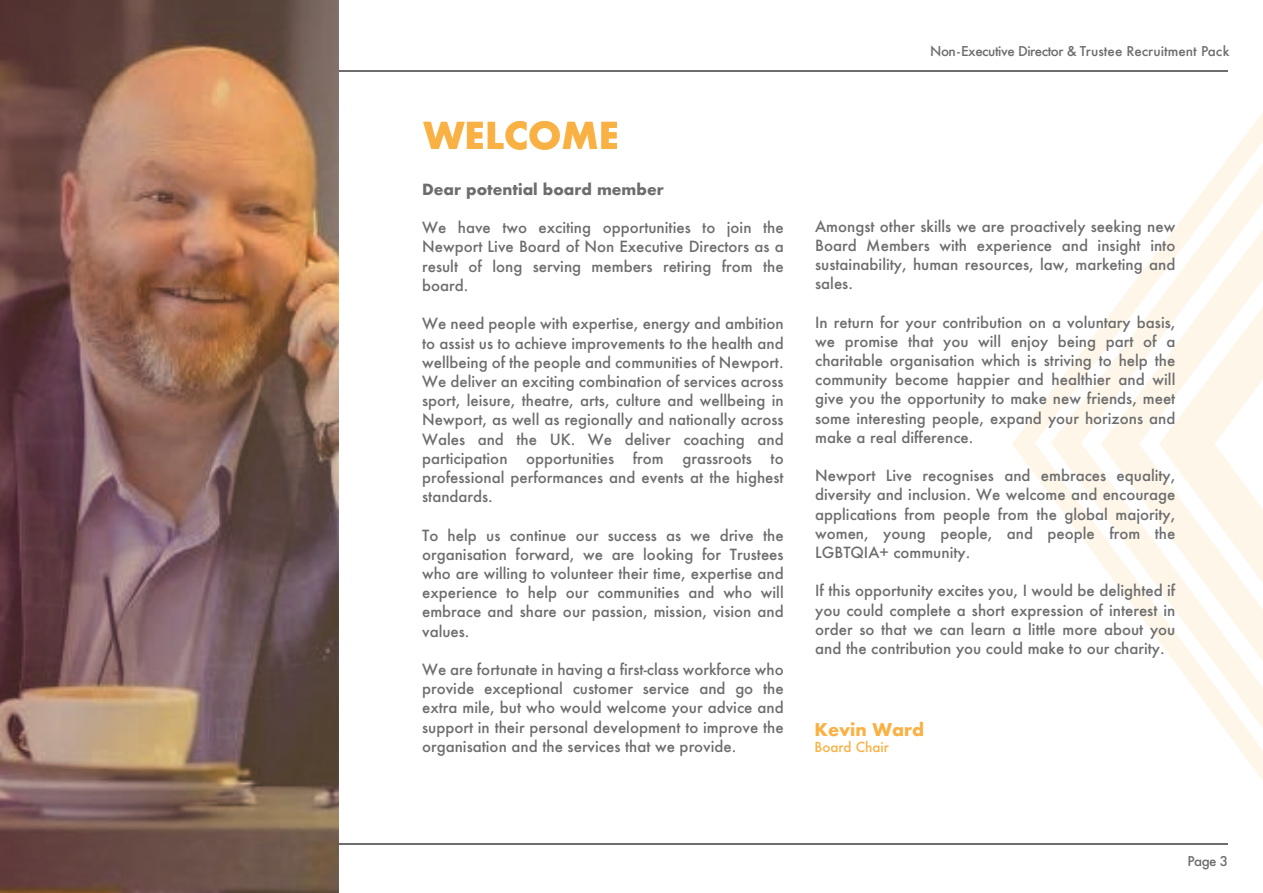
<style>
.page{position:relative;width:1263px;height:893px;background:#fff}
.page>*{position:absolute;margin:0;border:0;box-sizing:border-box;transform-origin:0 0}
.t1{font:700 36px "Futura";color:#fab144}
.t2{font:700 17.1px "Futura";color:#fab144}
.t3{font:500 15px/19.2px "Futura";color:#6d6d6d;text-align:justify}
.t4{font:700 15px "Futura";color:#6d6d6d}
.t5{font:500 13.5px "Futura";color:#fab144}
.t6{font:500 13.2px "Futura";letter-spacing:-.035em;color:#6d6d6d}
</style>
<div class="page">
<svg style="left:1012px;top:113px;width:251px;height:667px"></svg>
<hr style="left:35px;top:70px;width:1193px;height:1px;background:#6d6d6d">
<hr style="left:35px;top:844px;width:1193px;height:1px;background:#6d6d6d">
<img style="left:0;top:0;width:339px;height:893px">
<h1 class="t1" style="left:423px;top:109px;width:198px">WELCOME</h1>
<p class="t4" style="left:422px;top:178px;width:243px">Dear potential board member</p>
<p class="t3" style="left:422px;top:218px;width:363px">We have two exciting opportunities to join the Newport Live Board of Non Executive Directors as a result of long serving members retiring from the board.</p>
<p class="t3" style="left:422px;top:314px;width:363px">We need people with expertise, energy and ambition to assist us to achieve improvements to the health and wellbeing of the people and communities of Newport.<br>We deliver an exciting combination of services across sport, leisure, theatre, arts, culture and wellbeing in Newport, as well as regionally and nationally across Wales and the UK. We deliver coaching and participation opportunities from grassroots to professional performances and events at the highest standards.</p>
<p class="t3" style="left:422px;top:525px;width:363px">To help us continue our success as we drive the organisation forward, we are looking for Trustees who are willing to volunteer their time, expertise and experience to help our communities and who will embrace and share our passion, mission, vision and values.</p>
<p class="t3" style="left:422px;top:660px;width:363px">We are fortunate in having a first-class workforce who provide exceptional customer service and go the extra mile, but who would welcome your advice and support in their personal development to improve the organisation and the services that we provide.</p>
<p class="t6" style="left:930px;top:42px;width:301px">Non-Executive Director &amp; Trustee Recruitment Pack</p>
<p class="t3" style="left:815px;top:216px;width:362px">Amongst other skills we are proactively seeking new Board Members with experience and insight into sustainability, human resources, law, marketing and sales.</p>
<p class="t3" style="left:815px;top:312px;width:362px">In return for your contribution on a voluntary basis, we promise that you will enjoy being part of a charitable organisation which is striving to help the community become happier and healthier and will give you the opportunity to make new friends, meet some interesting people, expand your horizons and make a real difference.</p>
<p class="t3" style="left:815px;top:466px;width:362px">Newport Live recognises and embraces equality, diversity and inclusion. We welcome and encourage applications from people from the global majority, women, young people, and people from the LGBTQIA+ community.</p>
<p class="t3" style="left:815px;top:581px;width:362px">If this opportunity excites you, I would be delighted if you could complete a short expression of interest in order so that we can learn a little more about you and the contribution you could make to our charity.</p>
<p class="t2" style="left:814px;top:717px;width:111px">Kevin Ward</p>
<p class="t5" style="left:814px;top:737px;width:76px">Board Chair</p>
<p class="t6" style="left:1187px;top:852px;width:42px">Page 3</p>
</div>
